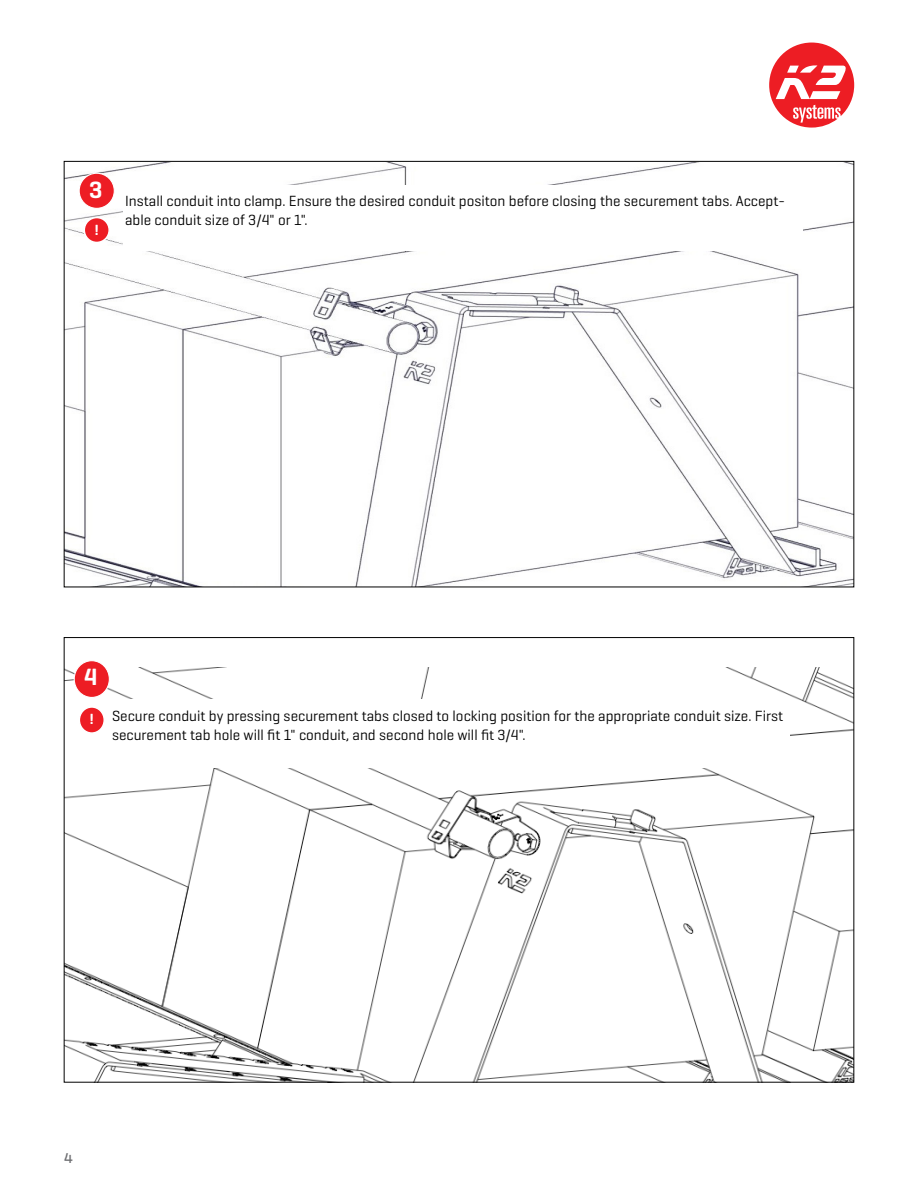
<style>
.page{position:relative;width:918px;height:1188px;background:#fff}
.page>*{position:absolute;margin:0;border:0;box-sizing:border-box;transform-origin:0 0}
.t1{font:600 24px "K2 Geogrotesque";color:#fff}
.t2{font:15px/19px "K2 Geogrotesque";color:#000}
.t3{font:15px "K2 Halvar Mittelschrift Regular";color:#6d6e71}
.t4{font:600 15px "K2 Geogrotesque";color:#fff}
.s1{font-weight:600;color:#fff}
</style>
<div class="page">
<svg style="left:769px;top:43px;width:85px;height:85px"></svg>
<img style="left:66px;top:163px;width:786px;height:422px">
<img style="left:66px;top:667px;width:786px;height:414px">
<div style="left:74px;top:661px;width:35px;height:36px;background:#ed1d24;border-radius:50%"></div>
<div style="left:74px;top:660px;width:36px;height:38px;border:1px solid #fff;border-radius:50%"></div>
<div style="left:79px;top:707px;width:25px;height:26px;background:#ed1d24;border-radius:50%"></div>
<div style="left:79px;top:706px;width:26px;height:28px;border:2px solid #fff;border-radius:50%"></div>
<div style="left:110px;top:700px;width:679px;height:68px;background:#fff"></div>
<div style="left:79px;top:173px;width:35px;height:35px;background:#ed1d24;border-radius:50%"></div>
<div style="left:79px;top:173px;width:36px;height:36px;border:1px solid #fff;border-radius:50%"></div>
<div style="left:84px;top:218px;width:25px;height:24px;background:#ed1d24;border-radius:50%"></div>
<div style="left:84px;top:217px;width:26px;height:26px;border:2px solid #fff;border-radius:50%"></div>
<div style="left:123px;top:186px;width:679px;height:65px;background:#fff"></div>
<h1 class="t1" style="left:89px;top:175px;width:15px">3</h1>
<p class="t4" style="left:95px;top:220px;width:5px">!</p>
<p class="t2" style="left:125px;top:191px;width:661px">Install conduit into clamp. Ensure the desired conduit positon before closing the securement tabs. Accept&shy;able conduit size of 3/4" or 1".</p>
<h1 class="t1" style="left:84px;top:662px;width:15px">4</h1>
<p class="t2" style="left:112px;top:706px;width:673px;text-indent:-22px"><span class="s1">!</span> Secure conduit by pressing securement tabs closed to locking position for the appropriate conduit size. First securement tab hole will fit 1" conduit, and second hole will fit 3/4".</p>
<p class="t3" style="left:64px;top:1149px;width:11px">4</p>
</div>
